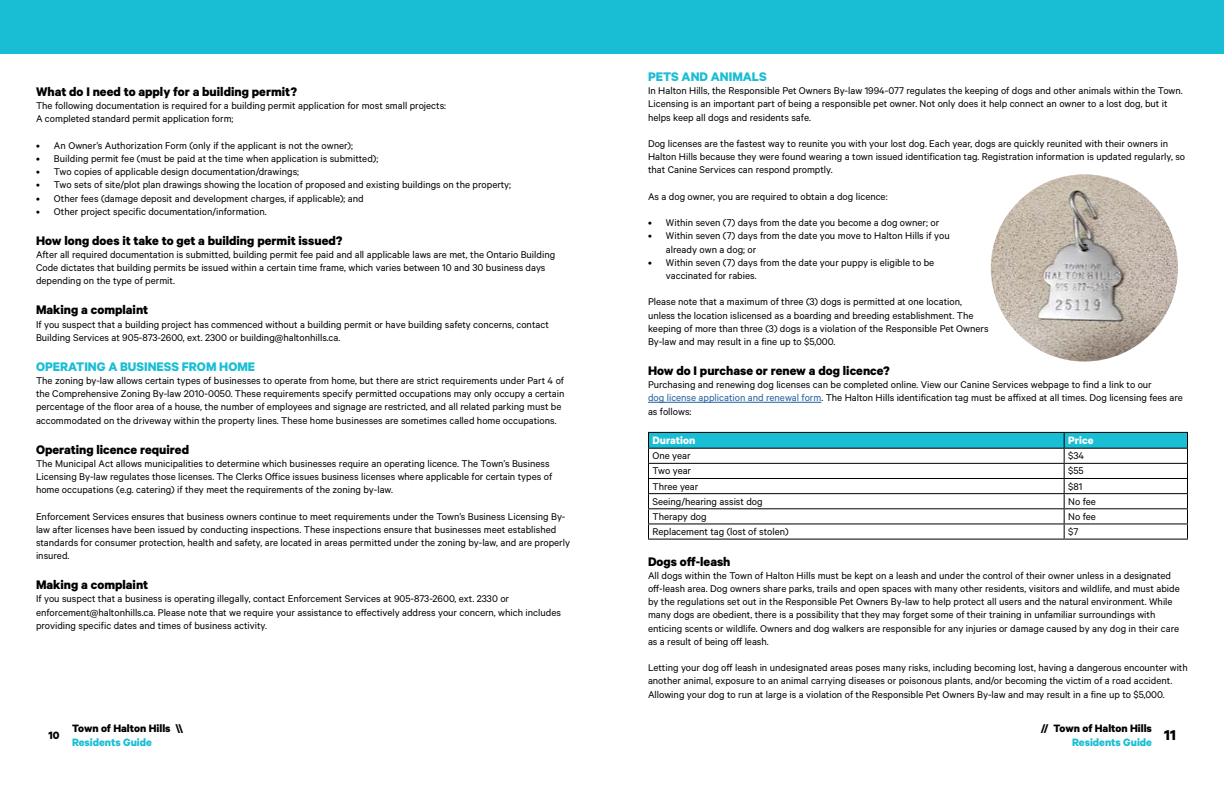
<style>
.page{position:relative;width:1224px;height:792px;background:#fff}
.page>*{position:absolute;margin:0;border:0;box-sizing:border-box;transform-origin:0 0}
.t1{font:700 16px "Calibre";color:#000}
.t2{font:700 14px "Calibre";color:#000}
.t3{font:700 14px "Calibre";color:#19bed4}
.t4{font:700 12px "Calibre";color:#000}
.t5{font:700 12px "Calibre";color:#19bed4}
.t6{font:700 12px "Calibre";color:#fff}
.t7{font:11px/13.2px "Calibre";color:#000}
.s1{color:#215e9e}
</style>
<div class="page">
<div style="left:0;top:0;width:612px;height:54px;background:#19bed4"></div>
<div style="left:612px;top:0;width:612px;height:54px;background:#19bed4"></div>
<hr style="left:648px;top:402px;width:173px;height:1px;background:#215e9e">
<svg style="left:648px;top:432px;width:540px;height:107px"></svg>
<hr style="left:648px;top:539px;width:416px;height:1px;background:#000">
<hr style="left:1064px;top:539px;width:124px;height:1px;background:#000">
<img style="left:991px;top:174px;width:187px;height:188px;border-radius:94px">
<p class="t2" style="left:36px;top:83px;width:263px">What do I need to apply for a building permit?</p>
<p class="t7" style="left:36px;top:99px;width:412px">The following documentation is required for a building permit application for most small projects:<br>A completed standard permit application form;</p>
<p class="t7" style="left:36px;top:138px;width:318px">• An Owner’s Authorization Form (only if the applicant is not the owner);</p>
<p class="t7" style="left:36px;top:152px;width:344px">• Building permit fee (must be paid at the time when application is submitted);</p>
<p class="t7" style="left:36px;top:165px;width:265px">• Two copies of applicable design documentation/drawings;</p>
<p class="t7" style="left:36px;top:178px;width:477px">• Two sets of site/plot plan drawings showing the location of proposed and existing buildings on the property;</p>
<p class="t7" style="left:36px;top:191px;width:329px">• Other fees (damage deposit and development charges, if applicable); and</p>
<p class="t7" style="left:36px;top:204px;width:232px">• Other project specific documentation/information.</p>
<p class="t2" style="left:36px;top:232px;width:308px">How long does it take to get a building permit issued?</p>
<p class="t7" style="left:36px;top:248px;width:521px">After all required documentation is submitted, building permit fee paid and all applicable laws are met, the Ontario Building<br>Code dictates that building permits be issued within a certain time frame, which varies between 10 and 30 business days depending on the type of permit.</p>
<p class="t2" style="left:36px;top:301px;width:114px">Making a complaint</p>
<p class="t7" style="left:36px;top:317px;width:514px">If you suspect that a building project has commenced without a building permit or have building safety concerns, contact<br>Building Services at 905-873-2600, ext. 2300 or building@haltonhills.ca.</p>
<p class="t3" style="left:36px;top:358px;width:221px">OPERATING A BUSINESS FROM HOME</p>
<p class="t7" style="left:36px;top:374px;width:530px">The zoning by-law allows certain types of businesses to operate from home, but there are strict requirements under Part 4 of the Comprehensive Zoning By-law 2010-0050. These requirements specify permitted occupations may only occupy a certain percentage of the floor area of a house, the number of employees and signage are restricted, and all related parking must be accommodated on the driveway within the property lines. These home businesses are sometimes called home occupations.</p>
<p class="t2" style="left:36px;top:441px;width:155px">Operating licence required</p>
<p class="t7" style="left:36px;top:456px;width:518px">The Municipal Act allows municipalities to determine which businesses require an operating licence. The Town’s Business<br>Licensing By-law regulates those licenses. The Clerks Office issues business licenses where applicable for certain types of home occupations (e.g. catering) if they meet the requirements of the zoning by-law.</p>
<p class="t7" style="left:36px;top:509px;width:536px">Enforcement Services ensures that business owners continue to meet requirements under the Town’s Business Licensing By&shy;law after licenses have been issued by conducting inspections. These inspections ensure that businesses meet established standards for consumer protection, health and safety, are located in areas permitted under the zoning by-law, and are properly insured.</p>
<p class="t2" style="left:36px;top:576px;width:114px">Making a complaint</p>
<p class="t7" style="left:36px;top:592px;width:526px">If you suspect that a business is operating illegally, contact Enforcement Services at 905-873-2600, ext. 2330 or enforcement@haltonhills.ca. Please note that we require your assistance to effectively address your concern, which includes providing specific dates and times of business activity.</p>
<p class="t3" style="left:648px;top:68px;width:120px">PETS AND ANIMALS</p>
<p class="t7" style="left:648px;top:84px;width:536px">In Halton Hills, the Responsible Pet Owners By-law 1994-077 regulates the keeping of dogs and other animals within the Town.<br>Licensing is an important part of being a responsible pet owner. Not only does it help connect an owner to a lost dog, but it helps keep all dogs and residents safe.</p>
<p class="t7" style="left:648px;top:137px;width:539px">Dog licenses are the fastest way to reunite you with your lost dog. Each year, dogs are quickly reunited with their owners in<br>Halton Hills because they were found wearing a town issued identification tag. Registration information is updated regularly, so that Canine Services can respond promptly.</p>
<p class="t7" style="left:648px;top:189px;width:241px">As a dog owner, you are required to obtain a dog licence:</p>
<p class="t7" style="left:648px;top:216px;width:293px">• Within seven (7) days from the date you become a dog owner; or</p>
<p class="t7" style="left:666px;top:229px;width:285px;text-indent:-18px">• Within seven (7) days from the date you move to Halton Hills if you already own a dog; or</p>
<p class="t7" style="left:666px;top:255px;width:270px;text-indent:-18px">• Within seven (7) days from the date your puppy is eligible to be vaccinated for rabies.</p>
<p class="t7" style="left:648px;top:295px;width:342px">Please note that a maximum of three (3) dogs is permitted at one location, unless the location islicensed as a boarding and breeding establishment. The keeping of more than three (3) dogs is a violation of the Responsible Pet Owners By-law and may result in a fine up to $5,000.</p>
<p class="t2" style="left:648px;top:362px;width:243px">How do I purchase or renew a dog licence?</p>
<p class="t7" style="left:648px;top:378px;width:536px">Purchasing and renewing dog licenses can be completed online. View our Canine Services webpage to find a link to our<br><span class="s1">dog license application and renewal form</span>. The Halton Hills identification tag must be affixed at all times. Dog licensing fees are as follows:</p>
<p class="t6" style="left:652px;top:433px;width:44px">Duration</p>
<p class="t6" style="left:1068px;top:433px;width:27px">Price</p>
<p class="t7" style="left:652px;top:449px;width:40px">One year</p>
<p class="t7" style="left:1068px;top:449px;width:18px">$34</p>
<p class="t7" style="left:652px;top:464px;width:40px">Two year</p>
<p class="t7" style="left:1068px;top:464px;width:17px">$55</p>
<p class="t7" style="left:652px;top:479px;width:47px">Three year</p>
<p class="t7" style="left:1068px;top:479px;width:16px">$81</p>
<p class="t7" style="left:652px;top:494px;width:112px">Seeing/hearing assist dog</p>
<p class="t7" style="left:1068px;top:494px;width:29px">No fee</p>
<p class="t7" style="left:652px;top:510px;width:56px">Therapy dog</p>
<p class="t7" style="left:1068px;top:510px;width:29px">No fee</p>
<p class="t7" style="left:652px;top:525px;width:138px">Replacement tag (lost of stolen)</p>
<p class="t7" style="left:1068px;top:525px;width:12px">$7</p>
<p class="t2" style="left:648px;top:553px;width:84px">Dogs off-leash</p>
<p class="t7" style="left:648px;top:568px;width:533px">All dogs within the Town of Halton Hills must be kept on a leash and under the control of their owner unless in a designated off-leash area. Dog owners share parks, trails and open spaces with many other residents, visitors and wildlife, and must abide by the regulations set out in the Responsible Pet Owners By-law to help protect all users and the natural environment. While many dogs are obedient, there is a possibility that they may forget some of their training in unfamiliar surroundings with enticing scents or wildlife. Owners and dog walkers are responsible for any injuries or damage caused by any dog in their care as a result of being off leash.</p>
<p class="t7" style="left:648px;top:661px;width:541px">Letting your dog off leash in undesignated areas poses many risks, including becoming lost, having a dangerous encounter with another animal, exposure to an animal carrying diseases or poisonous plants, and/or becoming the victim of a road accident.<br>Allowing your dog to run at large is a violation of the Responsible Pet Owners By-law and may result in a fine up to $5,000.</p>
<p class="t4" style="left:72px;top:721px;width:113px">Town of Halton Hills \\</p>
<p class="t5" style="left:72px;top:735px;width:81px">Residents Guide</p>
<p class="t4" style="left:1041px;top:721px;width:113px">// Town of Halton Hills</p>
<p class="t5" style="left:1072px;top:735px;width:81px">Residents Guide</p>
<p class="t4" style="left:48px;top:728px;width:13px">10</p>
<h1 class="t1" style="left:1164px;top:726px;width:13px">11</h1>
</div>
